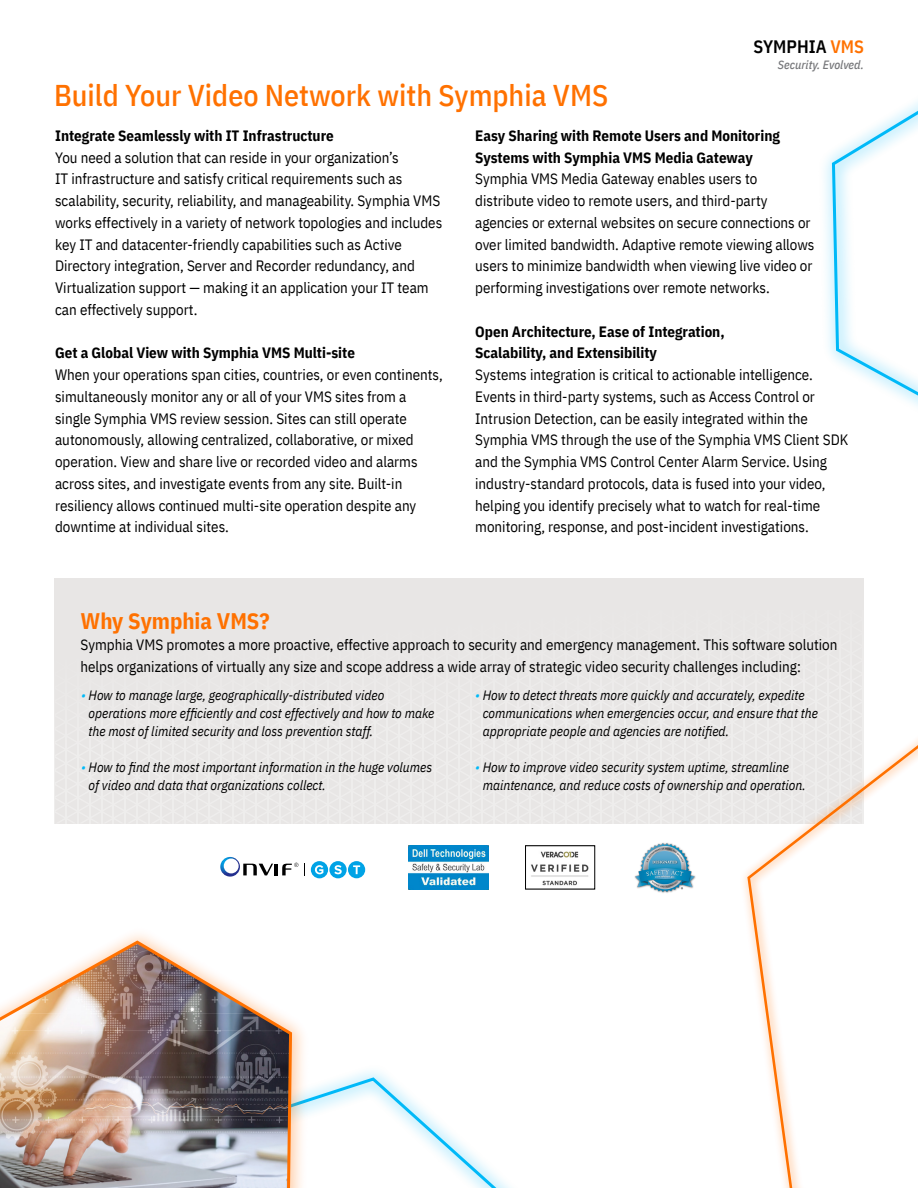
<style>
.page{position:relative;width:918px;height:1188px;background:#fff}
.page>*{position:absolute;margin:0;border:0;box-sizing:border-box;transform-origin:0 0}
.Page_Head{font:500 30px "IBM Plex Sans Cond";color:#ff7100}
.Subhead{font:700 22.5px "IBM Plex Sans Cond";color:#ff7100}
.Sub_Sub{font:600 18px "IBM Plex Sans Cond";color:#000}
.Body{font:15px/21.8px "IBM Plex Sans Cond";color:#000}
.Subhead-2{font:700 15px/21.8px "IBM Plex Sans Cond";color:#000}
.Bullets{font:italic 13.5px/18px "IBM Plex Sans Cond";color:#000}
.Sub_Sub-2{font:italic 500 12px "IBM Plex Sans Cond";color:#77787b}
.s1{color:#ff7100}
.s2{color:#00b9f8}
</style>
<div class="page">
<div style="left:54px;top:578px;width:810px;height:246px;background:#e8e6e5"></div>
<svg style="left:390px;top:1080px;width:120px;height:108px"></svg>
<svg style="left:824px;top:157px;width:6px;height:194px"></svg>
<svg style="left:830px;top:101px;width:88px;height:305px"></svg>
<svg style="left:124px;top:874px;width:266px;height:314px"></svg>
<img style="left:0;top:939px;width:294px;height:249px">
<svg style="left:746px;top:739px;width:172px;height:449px"></svg>
<img style="left:408px;top:845px;width:80px;height:44px">
<svg style="left:220px;top:857px;width:78px;height:20px"></svg>
<svg style="left:304px;top:863px;width:1px;height:12px"></svg>
<div style="left:329px;top:861px;width:18px;height:17px;background:#00a3e6;border-radius:50%"></div>
<svg style="left:334px;top:865px;width:8px;height:9px"></svg>
<div style="left:311px;top:861px;width:17px;height:17px;background:#00a3e6;border-radius:50%"></div>
<svg style="left:315px;top:865px;width:8px;height:9px"></svg>
<div style="left:348px;top:861px;width:17px;height:17px;background:#00a3e6;border-radius:50%"></div>
<svg style="left:353px;top:865px;width:7px;height:9px"></svg>
<img style="left:531px;top:851px;width:58px;height:35px">
<img style="left:634px;top:843px;width:62px;height:50px">
<p class="Sub_Sub" style="left:753px;top:32px;width:112px">SYMPHIA <span class="s1">VMS</span></p>
<p class="Sub_Sub-2" style="left:778px;top:56px;width:88px">Security. Evolved.</p>
<p class="Page_Head" style="left:54px;top:72px;width:556px">Build Your Video Network with Symphia VMS</p>
<p class="Subhead-2" style="left:55px;top:123px;width:280px">Integrate Seamlessly with IT Infrastructure</p>
<p class="Body" style="left:55px;top:145px;width:389px">You need a solution that can reside in your organization’s<br>IT infrastructure and satisfy critical requirements such as scalability, security, reliability, and manageability. Symphia VMS works effectively in a variety of network topologies and includes key IT and datacenter-friendly capabilities such as Active Directory integration, Server and Recorder redundancy, and Virtualization support — making it an application your IT team can effectively support.</p>
<p class="Subhead-2" style="left:55px;top:341px;width:301px">Get a Global View with Symphia VMS Multi-site</p>
<p class="Body" style="left:55px;top:363px;width:389px">When your operations span cities, countries, or even continents, simultaneously monitor any or all of your VMS sites from a single Symphia VMS review session. Sites can still operate autonomously, allowing centralized, collaborative, or mixed operation. View and share live or recorded video and alarms across sites, and investigate events from any site. Built-in resiliency allows continued multi-site operation despite any downtime at individual sites.</p>
<p class="Subhead-2" style="left:475px;top:123px;width:306px">Easy Sharing with Remote Users and Monitoring<br>Systems with Symphia VMS Media Gateway</p>
<p class="Body" style="left:475px;top:167px;width:341px">Symphia VMS Media Gateway enables users to distribute video to remote users, and third-party agencies or external websites on secure connections or over limited bandwidth. Adaptive remote viewing allows users to minimize bandwidth when viewing live video or performing investigations over remote networks.</p>
<p class="Subhead-2" style="left:475px;top:319px;width:251px">Open Architecture, Ease of Integration,<br>Scalability, and Extensibility</p>
<p class="Body" style="left:475px;top:363px;width:375px">Systems integration is critical to actionable intelligence.<br>Events in third-party systems, such as Access Control or Intrusion Detection, can be easily integrated within the Symphia VMS through the use of the Symphia VMS Client SDK and the Symphia VMS Control Center Alarm Service. Using industry-standard protocols, data is fused into your video, helping you identify precisely what to watch for real-time monitoring, response, and post-incident investigations.</p>
<p class="Subhead" style="left:80px;top:603px;width:191px">Why Symphia VMS?</p>
<p class="Body" style="left:80px;top:633px;width:759px">Symphia VMS promotes a more proactive, effective approach to security and emergency management. This software solution helps organizations of virtually any size and scope address a wide array of strategic video security challenges including:</p>
<p class="Bullets" style="left:89px;top:685px;width:347px;text-indent:-8px"><span class="s2">•</span> How to manage large, geographically-distributed video operations more efficiently and cost effectively and how to make the most of limited security and loss prevention staff.</p>
<p class="Bullets" style="left:89px;top:757px;width:345px;text-indent:-8px"><span class="s2">•</span> How to find the most important information in the huge volumes of video and data that organizations collect.</p>
<p class="Bullets" style="left:483px;top:685px;width:337px;text-indent:-8px"><span class="s2">•</span> How to detect threats more quickly and accurately, expedite communications when emergencies occur, and ensure that the appropriate people and agencies are notified.</p>
<p class="Bullets" style="left:483px;top:757px;width:325px;text-indent:-8px"><span class="s2">•</span> How to improve video security system uptime, streamline maintenance, and reduce costs of ownership and operation.</p>
</div>
